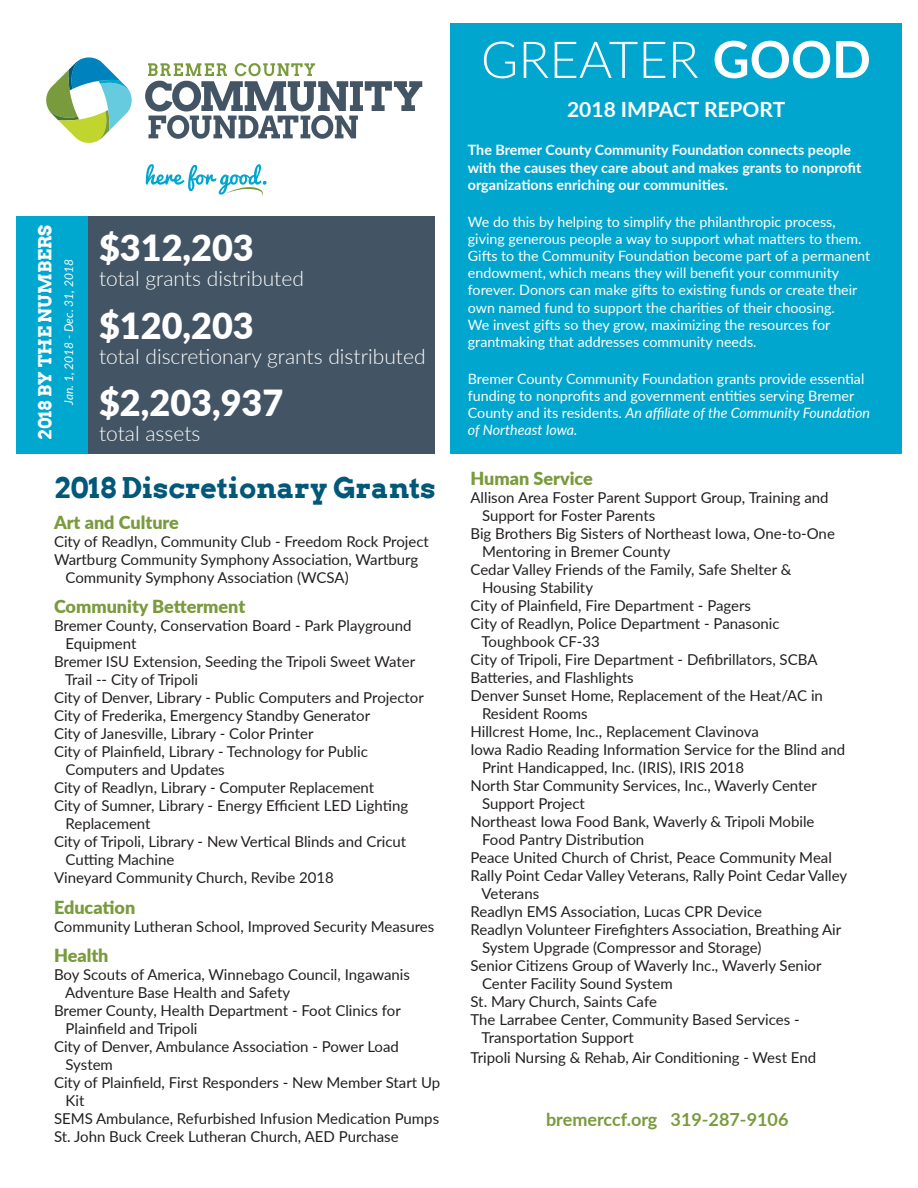
<style>
.page{position:relative;width:918px;height:1188px;background:#fff}
.page>*{position:absolute;margin:0;border:0;box-sizing:border-box;transform-origin:0 0}
.t1{font:300 51px "Lato";color:#fff}
.t2{font:900 36px "Lato";color:#fff}
.t3{font:700 28.5px "Arvo";color:#015878}
.t4{font:300 21px "Lato";color:#fff}
.t5{font:700 21px "Lato";color:#fff}
.t6{font:900 18px "Lato";color:#799b3d}
.t7{font:700 18px "Lato";color:#799b3d}
.t8{font:700 18px "Arvo";color:#fff}
.t9{font:15px/18px "Lato";color:#231f20}
.Std_Paragraph_-_Lato{font:14.25px/17.1px "Lato";color:#fff}
.Std_Paragraph_-_Lato-2{font:700 14.25px/17.1px "Lato";color:#fff}
.t10{font:italic 12px "Lato";color:#fff}
.s1{font-weight:700}
.s2{font-style:italic}
</style>
<div class="page">
<svg style="left:46px;top:57px;width:86px;height:86px"></svg>
<svg style="left:146px;top:164px;width:121px;height:32px"></svg>
<svg style="left:145px;top:63px;width:277px;height:76px"></svg>
<div style="left:450px;top:23px;width:452px;height:431px;background:#00a6ce"></div>
<div style="left:27px;top:216px;width:408px;height:238px;background:#435464"></div>
<div style="left:16px;top:216px;width:72px;height:238px;background:#00a7cf"></div>
<p class="t8" style="left:34px;top:440px;width:217px;rotate:-90deg">2018 BY THE NUMBERS</p>
<p class="t10" style="left:60px;top:405px;width:147px;rotate:-90deg">Jan. 1, 2018 - Dec. 31, 2018</p>
<p class="t2" style="left:99px;top:221px;width:156px">$312,203</p>
<p class="t4" style="left:99px;top:264px;width:206px">total grants distributed</p>
<p class="t2" style="left:99px;top:298px;width:156px">$120,203</p>
<p class="t4" style="left:99px;top:342px;width:328px">total discretionary grants distributed</p>
<p class="t2" style="left:99px;top:376px;width:186px">$2,203,937</p>
<p class="t4" style="left:99px;top:419px;width:103px">total assets</p>
<p class="t3" style="left:54px;top:470px;width:383px">2018 Discretionary Grants</p>
<p class="t6" style="left:54px;top:509px;width:127px">Art and Culture</p>
<p class="t9" style="left:54px;top:532px;width:376px">City of Readlyn, Community Club - Freedom Rock Project</p>
<p class="t9" style="left:54px;top:550px;width:366px">Wartburg Community Symphony Association, Wartburg</p>
<p class="t9" style="left:66px;top:568px;width:285px">Community Symphony Association (WCSA)</p>
<p class="t6" style="left:54px;top:593px;width:193px">Community Betterment</p>
<p class="t9" style="left:54px;top:616px;width:359px">Bremer County, Conservation Board - Park Playground</p>
<p class="t9" style="left:66px;top:634px;width:73px">Equipment</p>
<p class="t9" style="left:54px;top:652px;width:363px">Bremer ISU Extension, Seeding the Tripoli Sweet Water</p>
<p class="t9" style="left:65px;top:670px;width:135px">Trail -- City of Tripoli</p>
<p class="t9" style="left:54px;top:688px;width:371px">City of Denver, Library - Public Computers and Projector</p>
<p class="t9" style="left:54px;top:706px;width:318px">City of Frederika, Emergency Standby Generator</p>
<p class="t9" style="left:54px;top:724px;width:261px">City of Janesville, Library - Color Printer</p>
<p class="t9" style="left:54px;top:742px;width:315px">City of Plainfield, Library - Technology for Public</p>
<p class="t9" style="left:66px;top:760px;width:161px">Computers and Updates</p>
<p class="t9" style="left:54px;top:778px;width:322px">City of Readlyn, Library - Computer Replacement</p>
<p class="t9" style="left:54px;top:796px;width:356px">City of Sumner, Library - Energy Efficient LED Lighting</p>
<p class="t9" style="left:66px;top:814px;width:87px">Replacement</p>
<p class="t9" style="left:54px;top:832px;width:354px">City of Tripoli, Library - New Vertical Blinds and Cricut</p>
<p class="t9" style="left:66px;top:850px;width:110px">Cutting Machine</p>
<p class="t9" style="left:54px;top:868px;width:281px">Vineyard Community Church, Revibe 2018</p>
<p class="t6" style="left:54px;top:894px;width:83px">Education</p>
<p class="t9" style="left:54px;top:917px;width:382px">Community Lutheran School, Improved Security Measures</p>
<p class="t6" style="left:54px;top:942px;width:56px">Health</p>
<p class="t9" style="left:54px;top:965px;width:358px">Boy Scouts of America, Winnebago Council, Ingawanis</p>
<p class="t9" style="left:65px;top:983px;width:227px">Adventure Base Health and Safety</p>
<p class="t9" style="left:54px;top:1001px;width:348px">Bremer County, Health Department - Foot Clinics for</p>
<p class="t9" style="left:66px;top:1019px;width:134px">Plainfield and Tripoli</p>
<p class="t9" style="left:54px;top:1037px;width:346px">City of Denver, Ambulance Association - Power Load</p>
<p class="t9" style="left:66px;top:1055px;width:49px">System</p>
<p class="t9" style="left:54px;top:1073px;width:388px">City of Plainfield, First Responders - New Member Start Up</p>
<p class="t9" style="left:66px;top:1091px;width:20px">Kit</p>
<p class="t9" style="left:54px;top:1109px;width:387px">SEMS Ambulance, Refurbished Infusion Medication Pumps</p>
<p class="t9" style="left:54px;top:1127px;width:346px">St. John Buck Creek Lutheran Church, AED Purchase</p>
<p class="t1" style="left:481px;top:24px;width:391px">GREATER <span class="s1">GOOD</span></p>
<p class="t5" style="left:567px;top:94px;width:220px">2018 IMPACT REPORT</p>
<p class="Std_Paragraph_-_Lato-2" style="left:468px;top:141px;width:395px">The Bremer County Community Foundation connects people with the causes they care about and makes grants to nonprofit organizations enriching our communities.</p>
<p class="Std_Paragraph_-_Lato" style="left:468px;top:213px;width:404px">We do this by helping to simplify the philanthropic process, giving generous people a way to support what matters to them.<br>Gifts to the Community Foundation become part of a permanent endowment, which means they will benefit your community forever. Donors can make gifts to existing funds or create their own named fund to support the charities of their choosing.<br>We invest gifts so they grow, maximizing the resources for grantmaking that addresses community needs.</p>
<p class="Std_Paragraph_-_Lato" style="left:468px;top:370px;width:404px">Bremer County Community Foundation grants provide essential funding to nonprofits and government entities serving Bremer County and its residents. <span class="s2">An affiliate of the Community Foundation of Northeast Iowa.</span></p>
<p class="t6" style="left:471px;top:465px;width:124px">Human Service</p>
<p class="t9" style="left:471px;top:488px;width:360px">Allison Area Foster Parent Support Group, Training and</p>
<p class="t9" style="left:482px;top:506px;width:175px">Support for Foster Parents</p>
<p class="t9" style="left:471px;top:524px;width:366px">Big Brothers Big Sisters of Northeast Iowa, One-to-One</p>
<p class="t9" style="left:482px;top:542px;width:190px">Mentoring in Bremer County</p>
<p class="t9" style="left:471px;top:560px;width:322px">Cedar Valley Friends of the Family, Safe Shelter &amp;</p>
<p class="t9" style="left:482px;top:578px;width:113px">Housing Stability</p>
<p class="t9" style="left:471px;top:596px;width:282px">City of Plainfield, Fire Department - Pagers</p>
<p class="t9" style="left:471px;top:614px;width:311px">City of Readlyn, Police Department - Panasonic</p>
<p class="t9" style="left:482px;top:632px;width:120px">Toughbook CF-33</p>
<p class="t9" style="left:471px;top:650px;width:349px">City of Tripoli, Fire Department - Defibrillators, SCBA<br>Batteries, and Flashlights</p>
<p class="t9" style="left:471px;top:686px;width:354px">Denver Sunset Home, Replacement of the Heat/AC in</p>
<p class="t9" style="left:482px;top:704px;width:107px">Resident Rooms</p>
<p class="t9" style="left:471px;top:722px;width:290px">Hillcrest Home, Inc., Replacement Clavinova</p>
<p class="t9" style="left:471px;top:740px;width:376px">Iowa Radio Reading Information Service for the Blind and</p>
<p class="t9" style="left:482px;top:758px;width:264px">Print Handicapped, Inc. (IRIS), IRIS 2018</p>
<p class="t9" style="left:471px;top:776px;width:348px">North Star Community Services, Inc., Waverly Center</p>
<p class="t9" style="left:482px;top:794px;width:104px">Support Project</p>
<p class="t9" style="left:471px;top:812px;width:346px">Northeast Iowa Food Bank, Waverly &amp; Tripoli Mobile</p>
<p class="t9" style="left:482px;top:830px;width:164px">Food Pantry Distribution</p>
<p class="t9" style="left:471px;top:848px;width:363px">Peace United Church of Christ, Peace Community Meal</p>
<p class="t9" style="left:471px;top:866px;width:378px">Rally Point Cedar Valley Veterans, Rally Point Cedar Valley</p>
<p class="t9" style="left:481px;top:884px;width:59px">Veterans</p>
<p class="t9" style="left:471px;top:902px;width:293px">Readlyn EMS Association, Lucas CPR Device</p>
<p class="t9" style="left:471px;top:920px;width:372px">Readlyn Volunteer Firefighters Association, Breathing Air</p>
<p class="t9" style="left:482px;top:938px;width:281px">System Upgrade (Compressor and Storage)</p>
<p class="t9" style="left:471px;top:956px;width:353px">Senior Citizens Group of Waverly Inc., Waverly Senior</p>
<p class="t9" style="left:482px;top:974px;width:192px">Center Facility Sound System</p>
<p class="t9" style="left:471px;top:992px;width:188px">St. Mary Church, Saints Cafe</p>
<p class="t9" style="left:471px;top:1010px;width:331px">The Larrabee Center, Community Based Services -</p>
<p class="t9" style="left:482px;top:1028px;width:154px">Transportation Support</p>
<p class="t9" style="left:471px;top:1048px;width:347px">Tripoli Nursing &amp; Rehab, Air Conditioning - West End</p>
<p class="t7" style="left:546px;top:1106px;width:244px">bremerccf.org 319-287-9106</p>
</div>
